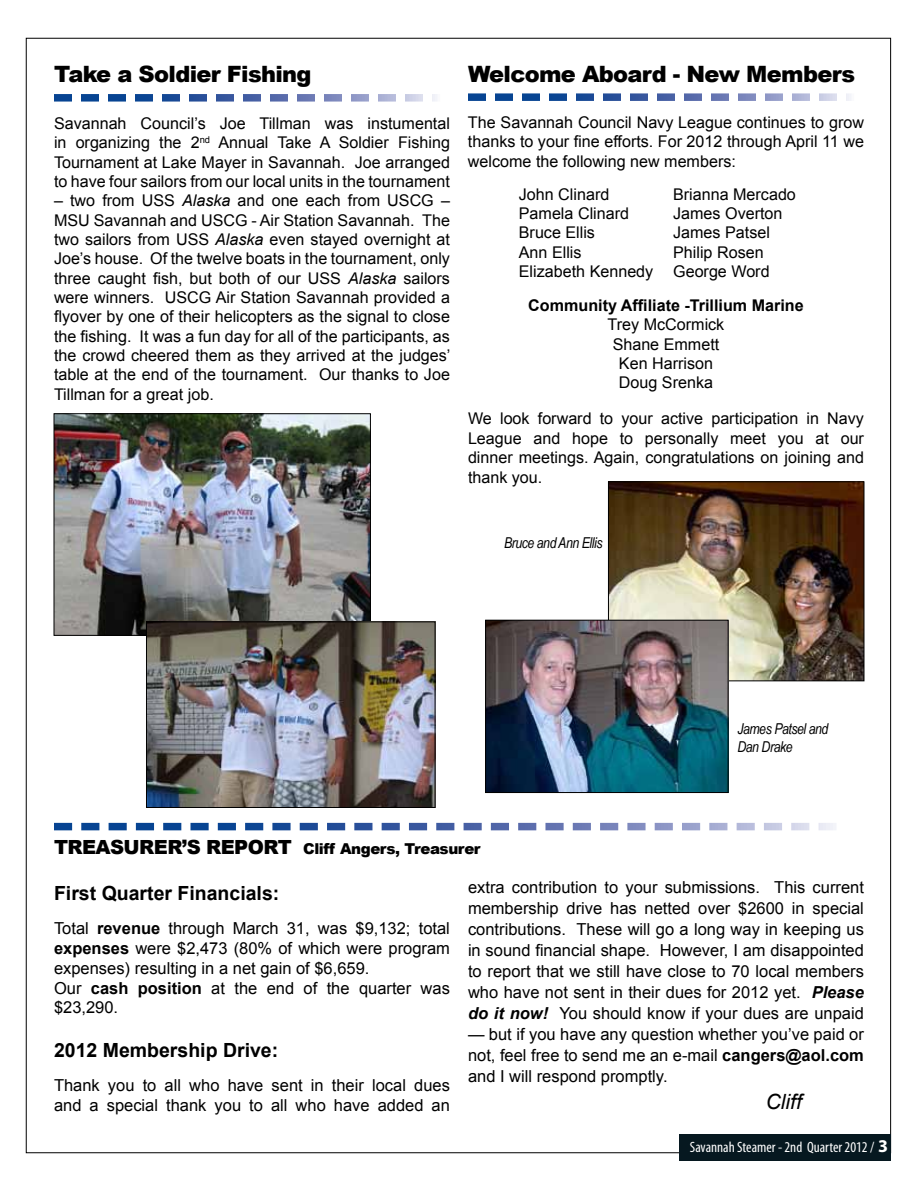
<style>
.page{position:relative;width:918px;height:1188px;background:#fff}
.page>*{position:absolute;margin:0;border:0;box-sizing:border-box;transform-origin:0 0}
.t1{font:900 22.5px "Arial";letter-spacing:-.03em;color:#000}
.t2{font:italic 21px "Arial";color:#000}
.t3{font:700 19.5px "Arial";color:#000}
.t4{font:16.5px/21px "Arial";color:#000}
.t5{font:16.2px/19.4px "Arial";color:#000;text-align:justify}
.t6{font:700 16.2px "Arial";color:#000}
.t7{font:900 15px "Arial";letter-spacing:-.03em;color:#000}
.t8{font:italic 15px/18px "Arial Narrow";letter-spacing:-.03em;color:#000}
.t9{font:condensed 15px "Myriad Pro";color:#fff}
.s1{font-style:italic}
.s2{font-size:19.5px}
.s3{font-weight:700}
.s4{font-weight:700;font-style:italic}
.s5{font-weight:700;font-stretch:normal;font-size:18px}
</style>
<div class="page">
<svg style="left:468px;top:93px;width:383px;height:8px"></svg>
<svg style="left:54px;top:823px;width:782px;height:7px"></svg>
<svg style="left:54px;top:94px;width:383px;height:8px"></svg>
<img style="left:56px;top:415px;width:313px;height:219px">
<div style="left:54px;top:413px;width:317px;height:223px;border:1px solid #000"></div>
<img style="left:148px;top:623px;width:285px;height:183px">
<div style="left:146px;top:621px;width:289px;height:187px;border:1px solid #000"></div>
<img style="left:610px;top:483px;width:252px;height:196px">
<div style="left:608px;top:481px;width:256px;height:200px;border:1px solid #000"></div>
<img style="left:487px;top:622px;width:239px;height:169px">
<div style="left:485px;top:620px;width:243px;height:173px;border:1px solid #000"></div>
<div style="left:679px;top:1134px;width:212px;height:27px;background:#061820"></div>
<h1 class="t1" style="left:54px;top:58px;width:259px">Take a Soldier Fishing</h1>
<p class="t5" style="left:54px;top:114px;width:397px">Savannah Council’s Joe Tillman was instumental in organizing the 2<sup>nd</sup> Annual Take A Soldier Fishing Tournament at Lake Mayer in Savannah. Joe arranged to have four sailors from our local units in the tournament</p>
<p class="t5" style="left:54px;top:191px;width:398px">– two from USS <span class="s1">Alaska</span> and one each from USCG – MSU Savannah and USCG - Air Station Savannah. The two sailors from USS <span class="s1">Alaska</span> even stayed overnight at Joe’s house. Of the twelve boats in the tournament, only three caught fish, but both of our USS <span class="s1">Alaska</span> sailors were winners. USCG Air Station Savannah provided a flyover by one of their helicopters as the signal to close the fishing. It was a fun day for all of the participants, as the crowd cheered them as they arrived at the judges’ table at the end of the tournament. Our thanks to Joe Tillman for a great job.</p>
<h1 class="t1" style="left:468px;top:58px;width:389px">Welcome Aboard - New Members</h1>
<p class="t5" style="left:468px;top:113px;width:397px">The Savannah Council Navy League continues to grow thanks to your fine efforts. For 2012 through April 11 we welcome the following new members:</p>
<p class="t5" style="left:519px;top:184px;width:136px;text-align:left">John Clinard<br>Pamela Clinard<br>Bruce Ellis<br>Ann Ellis<br>Elizabeth Kennedy</p>
<p class="t5" style="left:673px;top:184px;width:124px;text-align:left">Brianna Mercado<br>James Overton<br>James Patsel<br>Philip Rosen<br>George Word</p>
<p class="t6" style="left:528px;top:295px;width:277px">Community Affiliate -Trillium Marine</p>
<p class="t5" style="left:608px;top:315px;width:118px;text-align:center">Trey McCormick<br>Shane Emmett<br>Ken Harrison<br>Doug Srenka</p>
<p class="t5" style="left:468px;top:409px;width:398px">We look forward to your active participation in Navy League and hope to personally meet you at our dinner meetings. Again, congratulations on joining and thank you.</p>
<p class="t8" style="left:504px;top:534px;width:100px">Bruce and Ann Ellis</p>
<p class="t8" style="left:737px;top:720px;width:93px">James Patsel and<br>Dan Drake</p>
<p class="t7" style="left:54px;top:837px;width:428px"><span class="s2">TREASURER’S REPORT</span> Cliff Angers, Treasurer</p>
<p class="t3" style="left:54px;top:880px;width:227px">First Quarter Financials:</p>
<p class="t4" style="left:54px;top:919px;width:397px;line-height:19.8px">Total <span class="s3">revenue</span> through March 31, was $9,132; total <span class="s3">expenses</span> were $2,473 (80% of which were program expenses) resulting in a net gain of $6,659.<br>Our <span class="s3">cash position</span> at the end of the quarter was $23,290.</p>
<p class="t3" style="left:54px;top:1037px;width:226px">2012 Membership Drive:</p>
<p class="t4" style="left:54px;top:1075px;width:397px;line-height:19.8px">Thank you to all who have sent in their local dues and a special thank you to all who have added an</p>
<p class="t4" style="left:468px;top:877px;width:397px;text-align:justify">extra contribution to your submissions. This current membership drive has netted over $2600 in special contributions. These will go a long way in keeping us in sound financial shape. However, I am disappointed to report that we still have close to 70 local members who have not sent in their dues for 2012 yet. <span class="s4">Please do it now!</span> You should know if your dues are unpaid</p>
<p class="t4" style="left:468px;top:1024px;width:397px;text-align:justify">— but if you have any question whether you’ve paid or not, feel free to send me an e-mail <span class="s3">cangers@aol.com </span>and I will respond promptly.</p>
<p class="t2" style="left:766px;top:1088px;width:38px">Cliff</p>
<p class="t9" style="left:690px;top:1138px;width:200px">Savannah Steamer - 2nd Quarter 2012 / <span class="s5">3</span></p>
</div>
